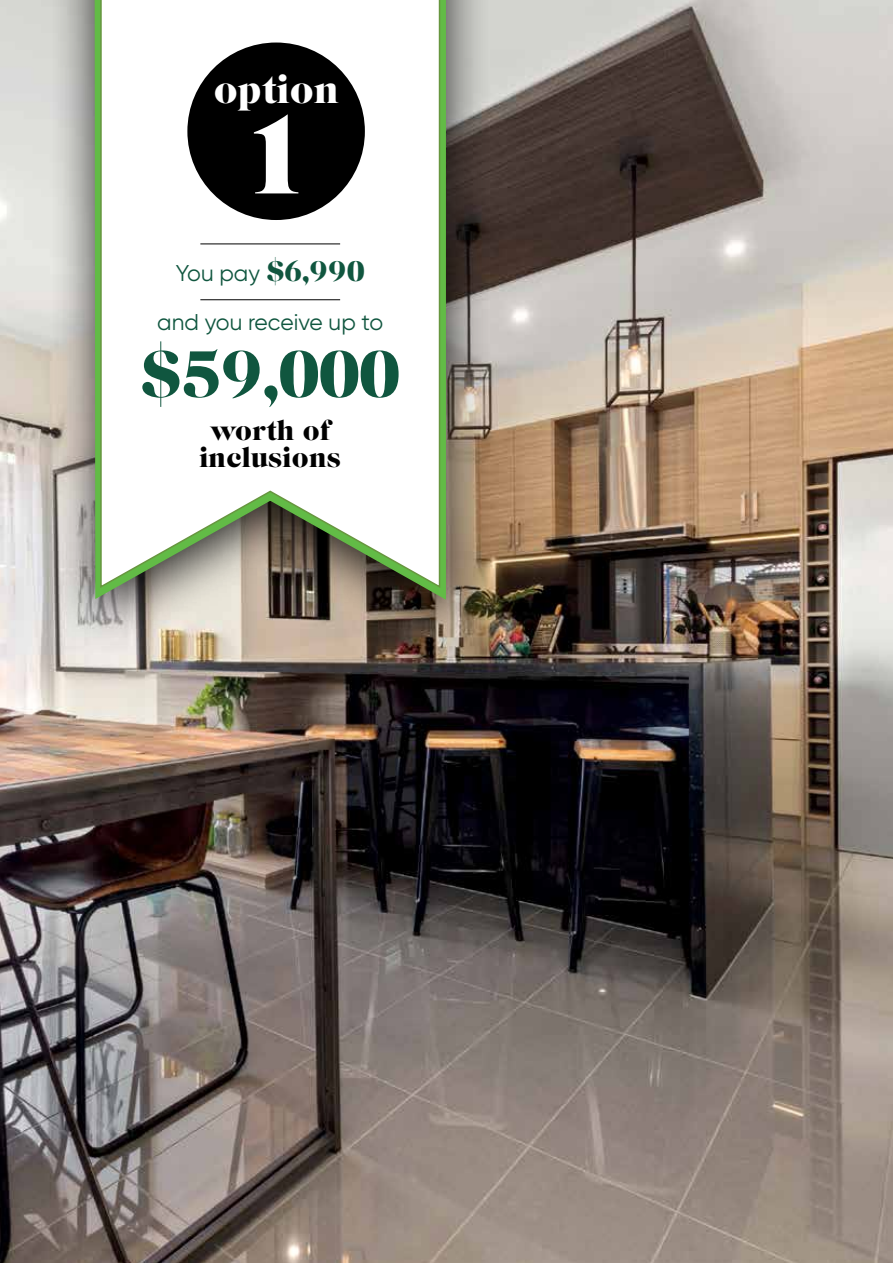
<style>
.page{position:relative;width:893px;height:1263px;background:#fff}
.page>*{position:absolute;margin:0;border:0;box-sizing:border-box;transform-origin:0 0}
.t1{font:68.25px "Caslon Graphique EF";color:#10563f}
.t2{font:38.4px "Caslon Graphique EF";color:#fff}
.t3{font:27.3px/27.3px "Caslon Graphique EF";color:#000;text-align:center}
.t4{font:24px "Caslon Graphique EF";color:#fff}
.t5{font:22.8px/48.8px "Gilroy";color:#10563f;text-align:center}
.s1{font-family:"Caslon Graphique EF";font-size:29.55px}
</style>
<div class="page">
<img style="left:0;top:0;width:893px;height:1263px">
<div style="left:48px;top:0;width:444px;height:655px;background:#000;opacity:.8"></div>
<svg style="left:94px;top:0;width:353px;height:601px"></svg>
<hr style="left:200px;top:244px;width:140px;height:1px;background:#000">
<hr style="left:200px;top:299px;width:140px;height:1px;background:#000">
<div style="left:187px;top:43px;width:178px;height:177px;background:#000;border-radius:50%"></div>
<svg style="left:254px;top:114px;width:44px;height:79px"></svg>
<h2 class="t2" style="left:213px;top:68px;width:127px">option</h2>
<p class="t4" style="left:231px;top:83px;width:80px">option</p>
<p class="t5" style="left:157px;top:249px;width:227px">You pay <span class="s1">$6,990 </span>and you receive up to</p>
<h1 class="t1" style="left:141px;top:335px;width:260px">$59,000</h1>
<p class="t3" style="left:200px;top:417px;width:143px">worth of inclusions</p>
</div>
